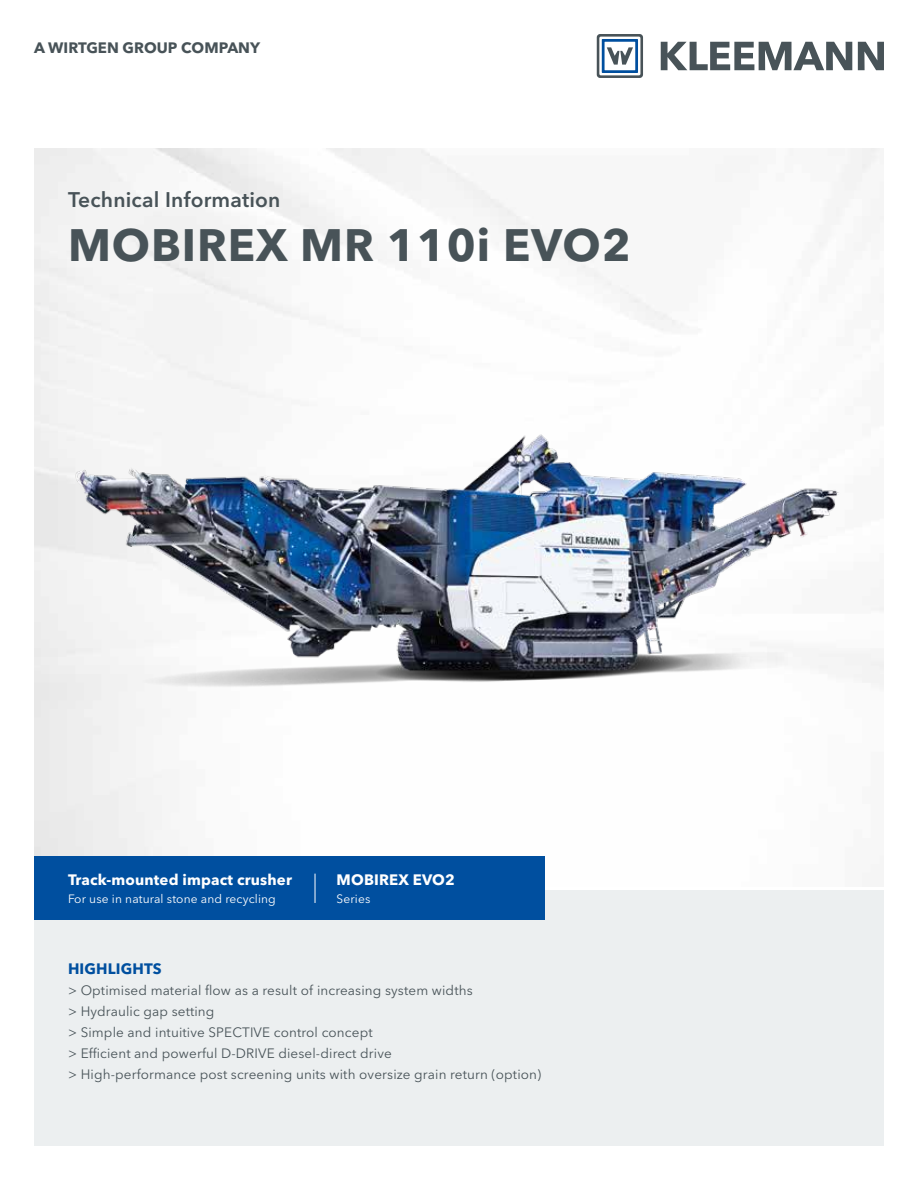
<style>
.page{position:relative;width:918px;height:1188px;background:#fff}
.page>*{position:absolute;margin:0;border:0;box-sizing:border-box;transform-origin:0 0}
.t1{font:700 45px "Avenir Next LT Pro";letter-spacing:.02em;color:#485358}
.t2{font:600 21px "Avenir Next LT Pro";letter-spacing:.01em;color:#485358}
.t3{font:700 15px "Avenir Next LT Pro";letter-spacing:.01em;color:#fff}
.t4{font:700 15px "Avenir Next LT Pro";color:#485358}
.t5{font:700 15px "Avenir Next LT Pro";letter-spacing:.01em;color:#004f9f}
.t6{font:13.5px/21px "Avenir Next LT Pro";letter-spacing:.01em;color:#485358}
.t7{font:12px "Avenir Next LT Pro";letter-spacing:.01em;color:#fff}
</style>
<div class="page">
<img style="left:34px;top:149px;width:850px;height:737px">
<div style="left:34px;top:890px;width:850px;height:255px;background:#eceff0"></div>
<svg style="left:661px;top:42px;width:191px;height:28px"></svg>
<svg style="left:858px;top:42px;width:26px;height:28px"></svg>
<svg style="left:597px;top:34px;width:46px;height:44px"></svg>
<div style="left:34px;top:857px;width:510px;height:63px;background:#004f9f"></div>
<svg style="left:315px;top:874px;width:1px;height:29px"></svg>
<img style="left:68px;top:378px;width:794px;height:396px">
<p class="t4" style="left:34px;top:39px;width:228px">A WIRTGEN GROUP COMPANY</p>
<h2 class="t2" style="left:68px;top:187px;width:214px">Technical Information</h2>
<h1 class="t1" style="left:68px;top:218px;width:564px">MOBIREX MR 110i EVO2</h1>
<p class="t3" style="left:68px;top:871px;width:225px">Track-mounted impact crusher</p>
<p class="t7" style="left:68px;top:892px;width:209px">For use in natural stone and recycling</p>
<p class="t3" style="left:337px;top:871px;width:120px">MOBIREX EVO2</p>
<p class="t7" style="left:337px;top:892px;width:35px">Series</p>
<p class="t5" style="left:68px;top:960px;width:95px">HIGHLIGHTS</p>
<p class="t6" style="left:68px;top:980px;width:475px">&gt; Optimised material flow as a result of increasing system widths<br>&gt; Hydraulic gap setting<br>&gt; Simple and intuitive SPECTIVE control concept<br>&gt; Efficient and powerful D-DRIVE diesel-direct drive<br>&gt; High-performance post screening units with oversize grain return (option)</p>
</div>
